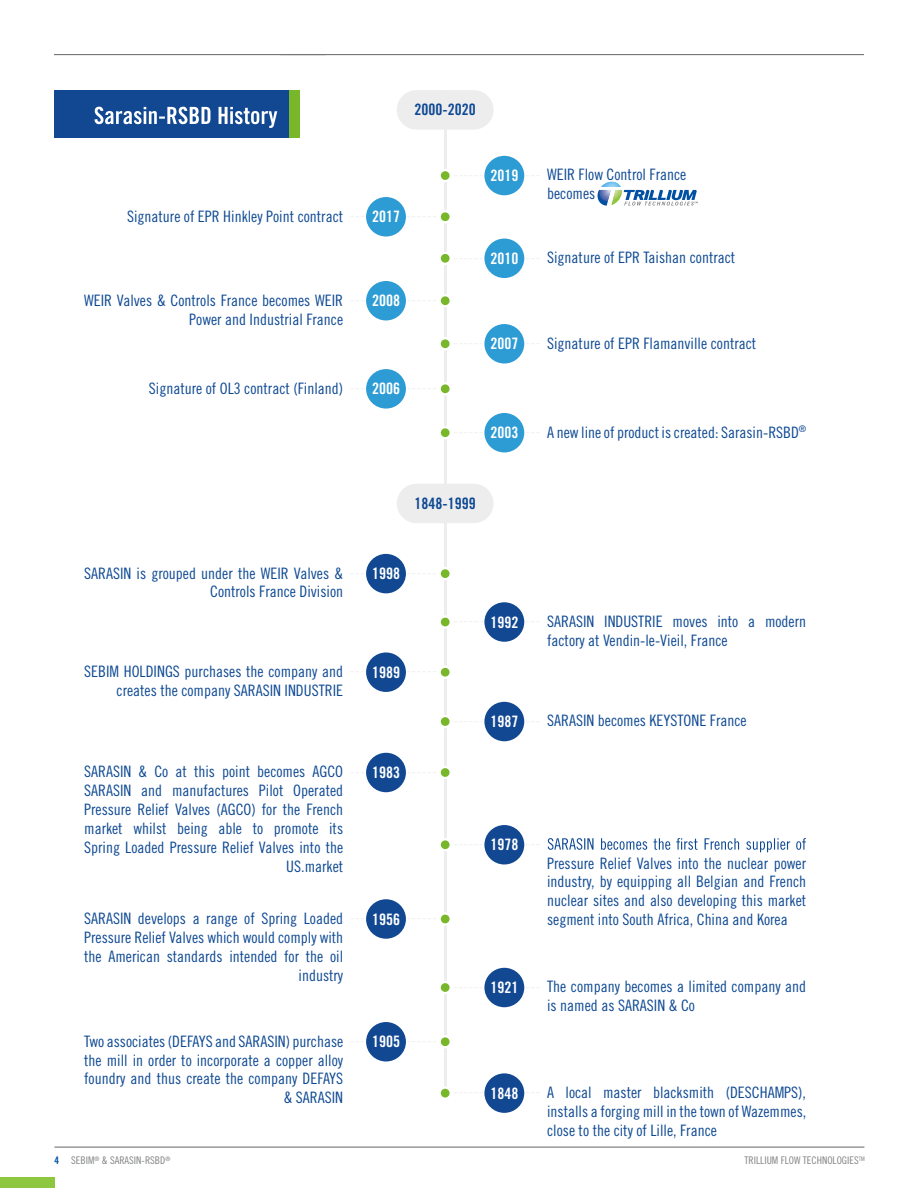
<style>
.page{position:relative;width:918px;height:1188px;background:#fff}
.page>*{position:absolute;margin:0;border:0;box-sizing:border-box;transform-origin:0 0}
.t1{font:15.75px/18.9px "Trade Gothic LT Std Cn 18";color:#0e4993;text-align:right}
.t2{font:15.75px "Trade Gothic Bold Cond Twenty";color:#fff}
.t3{font:15.75px "Trade Gothic Bold Cond Twenty";color:#0e4993}
.t4{font:10.5px "Trade Gothic LT Std Cn 18";color:#808284}
.t5{font:10.5px "Trade Gothic Bold Cond Twenty";color:#0050a3}
.t6{font:9.15px "Trade Gothic LT Std Cn 18";color:#0e4993}
</style>
<div class="page">
<hr style="left:54px;top:54px;width:272px;height:1px;background:#757678">
<hr style="left:280px;top:54px;width:584px;height:1px;background:#757678">
<hr style="left:54px;top:1147px;width:810px;height:1px;background:#757678">
<div style="left:0;top:1178px;width:54px;height:10px;background:#8dc63f"></div>
<div style="left:289px;top:90px;width:11px;height:48px;background:#79b72a"></div>
<div style="left:54px;top:90px;width:235px;height:48px;background:#124892"></div>
<svg style="left:94px;top:107px;width:183px;height:21px"></svg>
<hr style="left:444px;top:90px;width:3px;height:1004px;background:#eeeded">
<div style="left:440px;top:170px;width:11px;height:11px;background:#79b72a;border-radius:50%"></div>
<div style="left:439px;top:169px;width:13px;height:13px;border:2px solid #fff;border-radius:50%"></div>
<div style="left:484px;top:156px;width:40px;height:39px;background:#2d9bd4;border-radius:50%"></div>
<svg style="left:440px;top:617px;width:11px;height:11px"></svg>
<div style="left:439px;top:615px;width:13px;height:14px;border:2px solid #fff;border-radius:50%"></div>
<div style="left:484px;top:602px;width:40px;height:40px;background:#124892;border-radius:50%"></div>
<div style="left:440px;top:338px;width:11px;height:11px;background:#79b72a;border-radius:50%"></div>
<div style="left:439px;top:337px;width:13px;height:13px;border:2px solid #fff;border-radius:50%"></div>
<div style="left:484px;top:324px;width:40px;height:40px;background:#2d9bd4;border-radius:50%"></div>
<div style="left:440px;top:427px;width:11px;height:11px;background:#79b72a;border-radius:50%"></div>
<div style="left:439px;top:426px;width:13px;height:13px;border:2px solid #fff;border-radius:50%"></div>
<div style="left:484px;top:413px;width:40px;height:39px;background:#2d9bd4;border-radius:50%"></div>
<div style="left:440px;top:253px;width:11px;height:11px;background:#79b72a;border-radius:50%"></div>
<div style="left:439px;top:252px;width:13px;height:13px;border:2px solid #fff;border-radius:50%"></div>
<div style="left:484px;top:239px;width:40px;height:39px;background:#2d9bd4;border-radius:50%"></div>
<div style="left:440px;top:716px;width:11px;height:11px;background:#79b72a;border-radius:50%"></div>
<div style="left:439px;top:715px;width:13px;height:13px;border:2px solid #fff;border-radius:50%"></div>
<div style="left:484px;top:702px;width:40px;height:39px;background:#124892;border-radius:50%"></div>
<svg style="left:548px;top:838px;width:258px;height:14px"></svg>
<div style="left:440px;top:839px;width:11px;height:11px;background:#79b72a;border-radius:50%"></div>
<div style="left:439px;top:838px;width:13px;height:13px;border:2px solid #fff;border-radius:50%"></div>
<div style="left:484px;top:825px;width:40px;height:40px;background:#124892;border-radius:50%"></div>
<div style="left:440px;top:295px;width:11px;height:11px;background:#79b72a;border-radius:50%"></div>
<div style="left:439px;top:294px;width:13px;height:13px;border:2px solid #fff;border-radius:50%"></div>
<div style="left:366px;top:281px;width:40px;height:39px;background:#2d9bd4;border-radius:50%"></div>
<div style="left:440px;top:383px;width:11px;height:11px;background:#79b72a;border-radius:50%"></div>
<div style="left:439px;top:382px;width:13px;height:13px;border:2px solid #fff;border-radius:50%"></div>
<div style="left:366px;top:369px;width:40px;height:40px;background:#2d9bd4;border-radius:50%"></div>
<div style="left:440px;top:211px;width:11px;height:11px;background:#79b72a;border-radius:50%"></div>
<div style="left:439px;top:210px;width:13px;height:13px;border:2px solid #fff;border-radius:50%"></div>
<div style="left:366px;top:197px;width:40px;height:40px;background:#2d9bd4;border-radius:50%"></div>
<div style="left:440px;top:667px;width:11px;height:11px;background:#79b72a;border-radius:50%"></div>
<div style="left:439px;top:666px;width:13px;height:13px;border:2px solid #fff;border-radius:50%"></div>
<div style="left:366px;top:652px;width:40px;height:40px;background:#124892;border-radius:50%"></div>
<div style="left:440px;top:568px;width:11px;height:11px;background:#79b72a;border-radius:50%"></div>
<div style="left:439px;top:567px;width:13px;height:13px;border:2px solid #fff;border-radius:50%"></div>
<div style="left:366px;top:554px;width:40px;height:39px;background:#124892;border-radius:50%"></div>
<div style="left:440px;top:767px;width:11px;height:11px;background:#79b72a;border-radius:50%"></div>
<div style="left:439px;top:766px;width:13px;height:13px;border:2px solid #fff;border-radius:50%"></div>
<div style="left:366px;top:753px;width:40px;height:39px;background:#124892;border-radius:50%"></div>
<div style="left:397px;top:90px;width:97px;height:40px;background:#eeeded;border-radius:20px"></div>
<div style="left:397px;top:484px;width:97px;height:39px;background:#eeeded;border-radius:20px"></div>
<svg style="left:440px;top:1088px;width:11px;height:11px"></svg>
<div style="left:439px;top:1086px;width:13px;height:14px;border:2px solid #fff;border-radius:50%"></div>
<div style="left:484px;top:1073px;width:40px;height:40px;background:#124892;border-radius:50%"></div>
<div style="left:440px;top:982px;width:11px;height:11px;background:#79b72a;border-radius:50%"></div>
<div style="left:439px;top:981px;width:13px;height:13px;border:2px solid #fff;border-radius:50%"></div>
<div style="left:484px;top:968px;width:40px;height:39px;background:#124892;border-radius:50%"></div>
<svg style="left:440px;top:913px;width:11px;height:12px"></svg>
<div style="left:439px;top:912px;width:13px;height:14px;border:2px solid #fff;border-radius:50%"></div>
<div style="left:366px;top:899px;width:40px;height:40px;background:#124892;border-radius:50%"></div>
<div style="left:440px;top:1036px;width:11px;height:11px;background:#79b72a;border-radius:50%"></div>
<div style="left:439px;top:1035px;width:13px;height:13px;border:2px solid #fff;border-radius:50%"></div>
<div style="left:366px;top:1022px;width:40px;height:39px;background:#124892;border-radius:50%"></div>
<svg style="left:597px;top:181px;width:101px;height:25px"></svg>
<p class="t3" style="left:415px;top:100px;width:63px">2000-2020</p>
<p class="t1" style="left:127px;top:206px;width:218px">Signature of EPR Hinkley Point contract</p>
<p class="t2" style="left:372px;top:207px;width:29px">2017</p>
<p class="t1" style="left:84px;top:290px;width:261px">WEIR Valves &amp; Controls France becomes WEIR<br>Power and Industrial France</p>
<p class="t2" style="left:372px;top:291px;width:29px">2008</p>
<p class="t1" style="left:149px;top:378px;width:196px">Signature of OL3 contract (Finland)</p>
<p class="t2" style="left:372px;top:379px;width:29px">2006</p>
<p class="t2" style="left:490px;top:166px;width:29px">2019</p>
<p class="t1" style="left:547px;top:165px;width:141px;text-align:left">WEIR Flow Control France becomes</p>
<p class="t2" style="left:490px;top:249px;width:29px">2010</p>
<p class="t1" style="left:547px;top:248px;width:190px">Signature of EPR Taishan contract</p>
<p class="t2" style="left:490px;top:334px;width:29px">2007</p>
<p class="t1" style="left:547px;top:333px;width:211px">Signature of EPR Flamanville contract</p>
<p class="t2" style="left:490px;top:423px;width:29px">2003</p>
<p class="t1" style="left:547px;top:422px;width:253px">A new line of product is created: Sarasin-RSBD</p>
<p class="t6" style="left:799px;top:424px;width:9px">®</p>
<p class="t3" style="left:415px;top:493px;width:63px">1848-1999</p>
<p class="t1" style="left:84px;top:563px;width:261px">SARASIN is grouped under the WEIR Valves &amp;<br>Controls France Division</p>
<p class="t2" style="left:372px;top:564px;width:29px">1998</p>
<p class="t1" style="left:84px;top:662px;width:261px">SEBIM HOLDINGS purchases the company and creates the company SARASIN INDUSTRIE</p>
<p class="t2" style="left:372px;top:663px;width:29px">1989</p>
<p class="t1" style="left:84px;top:762px;width:261px">SARASIN &amp; Co at this point becomes AGCO SARASIN and manufactures Pilot Operated Pressure Relief Valves (AGCO) for the French market whilst being able to promote its Spring Loaded Pressure Relief Valves into the US.market</p>
<p class="t2" style="left:372px;top:763px;width:29px">1983</p>
<p class="t1" style="left:84px;top:909px;width:261px">SARASIN develops a range of Spring Loaded Pressure Relief Valves which would comply with the American standards intended for the oil industry</p>
<p class="t2" style="left:372px;top:909px;width:29px">1956</p>
<p class="t1" style="left:84px;top:1031px;width:261px">Two associates(DEFAYS and SARASIN) purchase the mill in order to incorporate a copper alloy foundry and thus create the company DEFAYS &amp; SARASIN</p>
<p class="t2" style="left:372px;top:1032px;width:29px">1905</p>
<p class="t5" style="left:54px;top:1154px;width:6px">4</p>
<p class="t4" style="left:71px;top:1154px;width:101px">SEBIM<sup>®</sup> &amp; SARASIN-RSBD<sup>®</sup></p>
<p class="t2" style="left:490px;top:612px;width:29px">1992</p>
<p class="t1" style="left:547px;top:612px;width:261px;text-align:left">SARASIN INDUSTRIE moves into a modern factory at Vendin-le-Vieil, France</p>
<p class="t2" style="left:490px;top:712px;width:29px">1987</p>
<p class="t1" style="left:547px;top:711px;width:201px">SARASIN becomes KEYSTONE France</p>
<p class="t2" style="left:490px;top:835px;width:29px">1978</p>
<p class="t2" style="left:490px;top:978px;width:29px">1921</p>
<p class="t1" style="left:547px;top:853px;width:261px;text-align:justify">Pressure Relief Valves into the nuclear power industry, by equipping all Belgian and French nuclear sites and also developing this market segment into South Africa, China and Korea</p>
<p class="t1" style="left:547px;top:977px;width:261px;text-align:left">The company becomes a limited company and is named as SARASIN &amp; Co</p>
<p class="t2" style="left:490px;top:1084px;width:29px">1848</p>
<p class="t1" style="left:547px;top:1083px;width:261px;text-align:justify">A local master blacksmith (DESCHAMPS), installs a forging mill in the town of Wazemmes, close to the city of Lille, France</p>
<p class="t4" style="left:745px;top:1154px;width:122px">TRILLIUM FLOW TECHNOLOGIES<sup>TM</sup></p>
</div>
